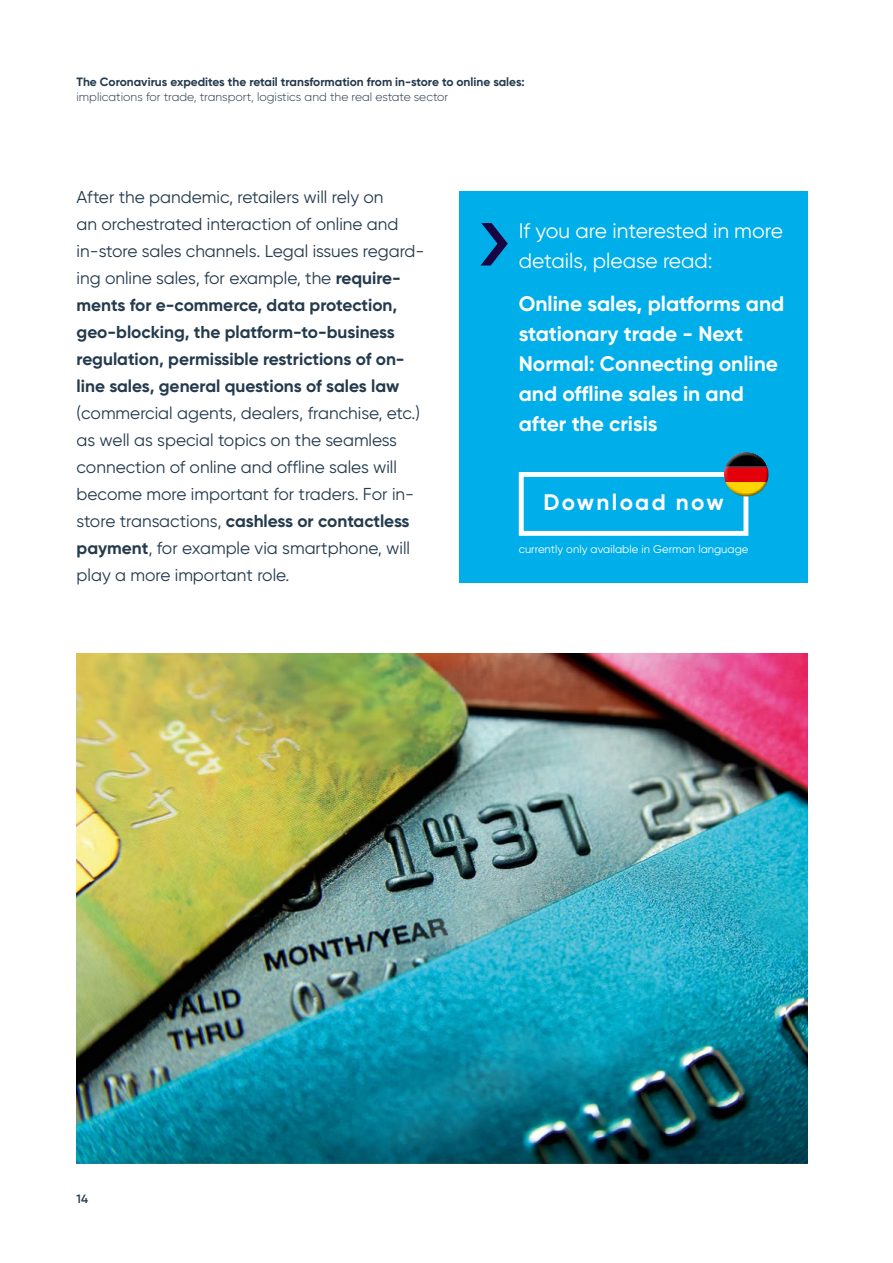
<style>
.page{position:relative;width:893px;height:1263px;background:#fff}
.page>*{position:absolute;margin:0;border:0;box-sizing:border-box;transform-origin:0 0}
.t1{font:700 22.5px "Gilroy";letter-spacing:.1em;color:#fff}
.t2{font:700 21px/30px "Gilroy";color:#fff}
.t3{font:21px/30px "Gilroy";color:#fff}
.t4{font:700 17.25px/27px "Gilroy";color:#243a4d}
.t5{font:17.25px/27px "Gilroy";color:#243a4d}
.t6{font:700 12px "Gilroy";color:#243a4d}
.t7{font:300 12px "Gilroy";color:#243a4d}
.t8{font:600 12px "Gilroy";color:#243a4d}
.t9{font:11.25px "Gilroy";color:#fff}
.s1{font-weight:400}
.s2{font-weight:700}
</style>
<div class="page">
<img style="left:77px;top:654px;width:731px;height:509px">
<div style="left:459px;top:191px;width:349px;height:392px;background:#00aeea"></div>
<svg style="left:481px;top:223px;width:27px;height:42px"></svg>
<div style="left:519px;top:472px;width:229px;height:64px;border:5px solid #fff"></div>
<div style="left:720px;top:448px;width:49px;height:38px;background:#fff;opacity:.5"></div>
<div style="left:723px;top:459px;width:49px;height:38px;background:#000;opacity:.5"></div>
<p class="t6" style="left:77px;top:74px;width:450px">The Coronavirus expedites the retail transformation from in-store to online sales:</p>
<p class="t7" style="left:77px;top:90px;width:373px">implications for trade, transport, logistics and the real estate sector</p>
<p class="t4" style="left:77px;top:184px;width:349px"><span class="s1">After the pandemic, retailers will rely on<br>an orchestrated interaction of online and in-store sales channels. Legal issues regard&shy;ing online sales, for example, the</span> require&shy;ments for e-commerce, data protection, geo-blocking, the platform-to-business regulation, permissible restrictions of on&shy;line sales, general questions of sales law</p>
<p class="t5" style="left:77px;top:400px;width:345px">(commercial agents, dealers, franchise, etc.) as well as special topics on the seamless connection of online and offline sales will become more important for traders. For in&shy;store transactions, <span class="s2">cashless or contactless payment</span>, for example via smartphone, will play a more important role.</p>
<p class="t3" style="left:519px;top:215px;width:266px">If you are interested in more details, please read:</p>
<p class="t2" style="left:519px;top:289px;width:267px">Online sales, platforms and stationary trade - Next<br>Normal: Connecting online and offline sales in and after the crisis</p>
<h1 class="t1" style="left:543px;top:488px;width:182px">Download now</h1>
<p class="t9" style="left:519px;top:542px;width:231px">currently only available in German language</p>
<p class="t8" style="left:77px;top:1191px;width:13px">14</p>
</div>
